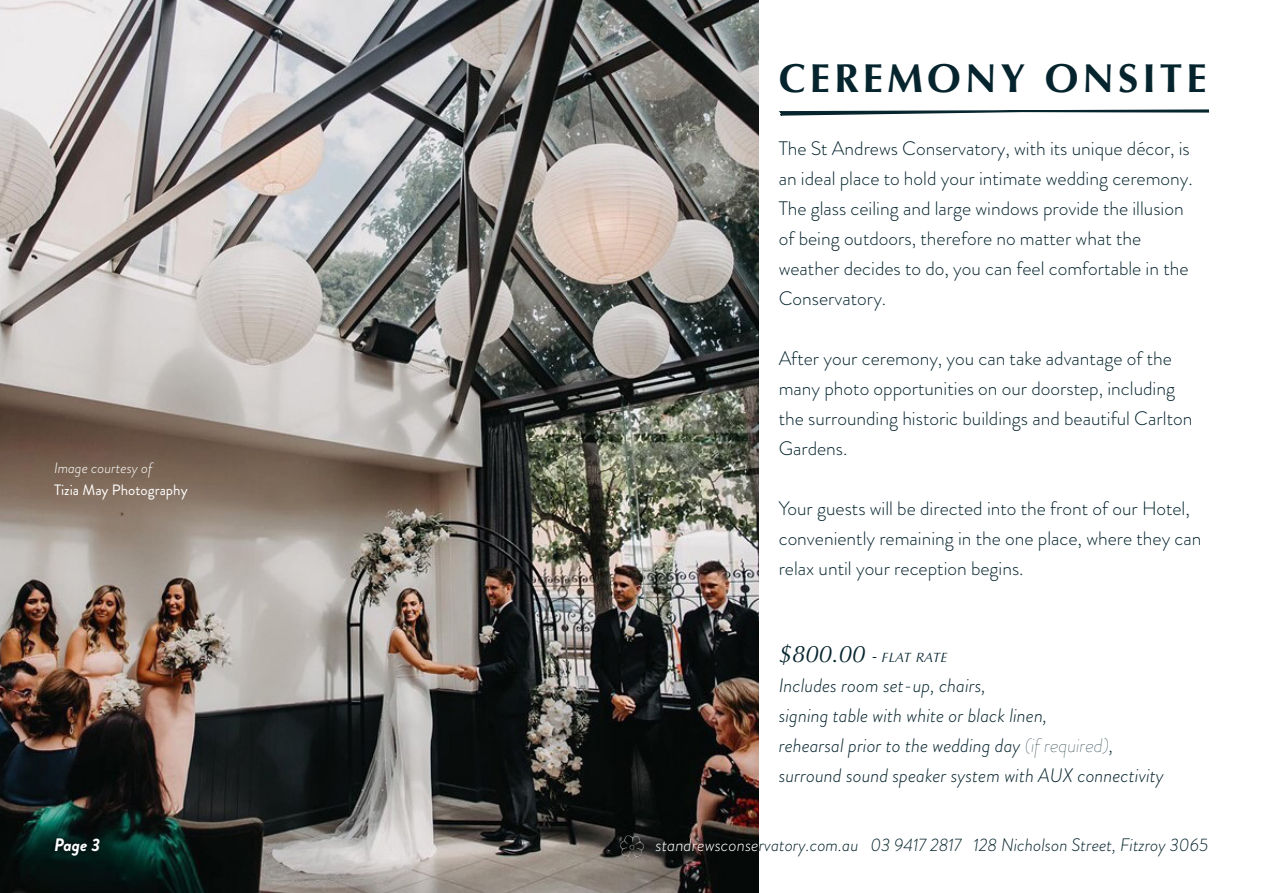
<style>
.page{position:relative;width:1263px;height:893px;background:#fff}
.page>*{position:absolute;margin:0;border:0;box-sizing:border-box;transform-origin:0 0}
.t1{font:700 40.5px "Optima";letter-spacing:.1em;color:#05242d}
.t2{font:300 19.5px/30px "Brandon Grotesque";color:#05242d}
.t3{font:italic 300 19.5px/30px "Brandon Grotesque";color:#05242d}
.t4{font:italic 300 18px "Brandon Grotesque";color:#07252d}
.t5{font:italic 700 18px "Brandon Grotesque";color:#fff}
.t6{font:15px "Brandon Grotesque";color:#fff}
.t7{font:italic 300 15px "Brandon Grotesque";color:#fff}
.t8{font:italic 13.5px "Optima";letter-spacing:.03em;color:#05242d}
.s1{font-size:24px}
.s2{font-size:16.5px}
.s3{font-weight:100}
.s4{color:#fff}
.s5{color:#0a252d}
</style>
<div class="page">
<img style="left:0;top:0;width:758px;height:893px">
<svg style="left:779px;top:109px;width:431px;height:7px"></svg>
<img style="left:614px;top:827px;width:35px;height:40px">
<h1 class="t1" style="left:779px;top:54px;width:429px">CEREMONY ONSITE</h1>
<p class="t2" style="left:779px;top:134px;width:415px">The St Andrews Conservatory, with its unique décor, is an ideal place to hold your intimate wedding ceremony.<br>The glass ceiling and large windows provide the illusion of being outdoors, therefore no matter what the weather decides to do, you can feel comfortable in the Conservatory.</p>
<p class="t7" style="left:54px;top:458px;width:100px">Image courtesy of</p>
<p class="t6" style="left:54px;top:480px;width:135px">Tizia May Photography</p>
<p class="t2" style="left:779px;top:343px;width:415px">After your ceremony, you can take advantage of the many photo opportunities on our doorstep, including the surrounding historic buildings and beautiful Carlton Gardens.</p>
<p class="t2" style="left:779px;top:493px;width:424px">Your guests will be directed into the front of our Hotel, conveniently remaining in the one place, where they can relax until your reception begins.</p>
<p class="t8" style="left:779px;top:650px;width:170px"><span class="s1">$800.00</span> <span class="s2">-</span> FLAT RATE</p>
<p class="t3" style="left:779px;top:671px;width:386px">Includes room set-up, chairs,<br>signing table with white or black linen,<br>rehearsal prior to the wedding day <span class="s3">(if required)</span>, surround sound speaker system with AUX connectivity</p>
<p class="t5" style="left:54px;top:832px;width:48px">Page 3</p>
<p class="t4" style="left:655px;top:833px;width:554px"><span class="s4">standrewsconse</span><span class="s5">rvator</span>y.com.au 03 9417 2817 128 Nicholson Street, Fitzroy 3065</p>
</div>
